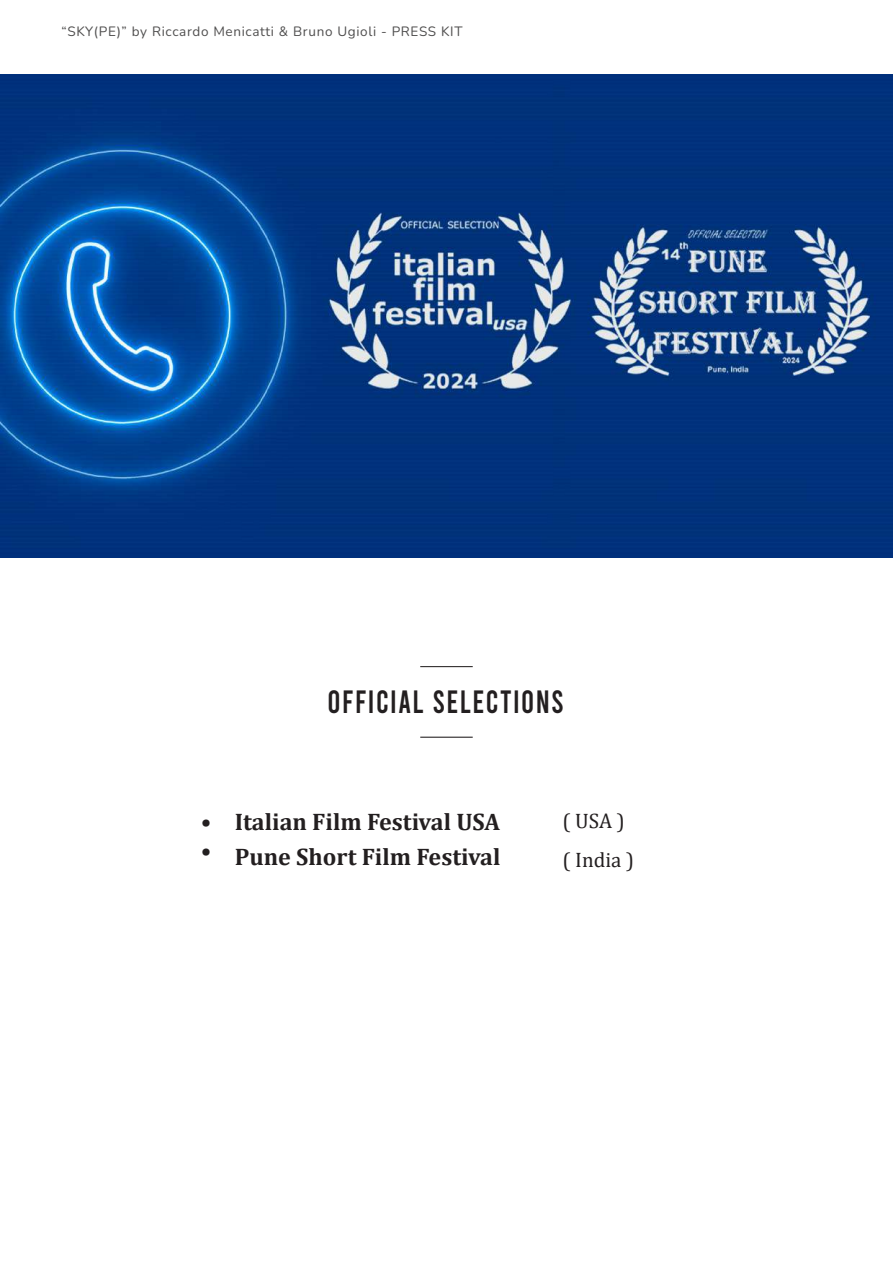
<style>
.page{position:relative;width:893px;height:1263px;background:#fff}
.page>*{position:absolute;margin:0;border:0;box-sizing:border-box;transform-origin:0 0}
.t1{font:32.1px "Bebas";letter-spacing:.05em;color:#231f20;scale:.93 1}
.t2{font:700 24px/34.5px "Cambria";color:#231f20}
.t3{font:21px/39px "Cambria";color:#231f20}
.t4{font:200 13.5px "Nunito";letter-spacing:.05em;color:#4f4e4e}
</style>
<div class="page">
<hr style="left:420px;top:666px;width:53px;height:1px;background:#231f20">
<hr style="left:420px;top:737px;width:53px;height:1px;background:#231f20">
<img style="left:0;top:74px;width:893px;height:483px">
<p class="t4" style="left:62px;top:22px;width:402px">“SKY(PE)” by Riccardo Menicatti &amp; Bruno Ugioli - PRESS KIT</p>
<h1 class="t1" style="left:328px;top:686px;width:255px">OFFICIAL SELECTIONS</h1>
<h2 class="t2" style="left:201px;top:807px;width:12px;line-height:28.5px">• •</h2>
<h3 class="t3" style="left:563px;top:801px;width:73px">( USA ) ( India )</h3>
<h2 class="t2" style="left:235px;top:804px;width:267px">Italian Film Festival USA<br>Pune Short Film Festival</h2>
</div>
